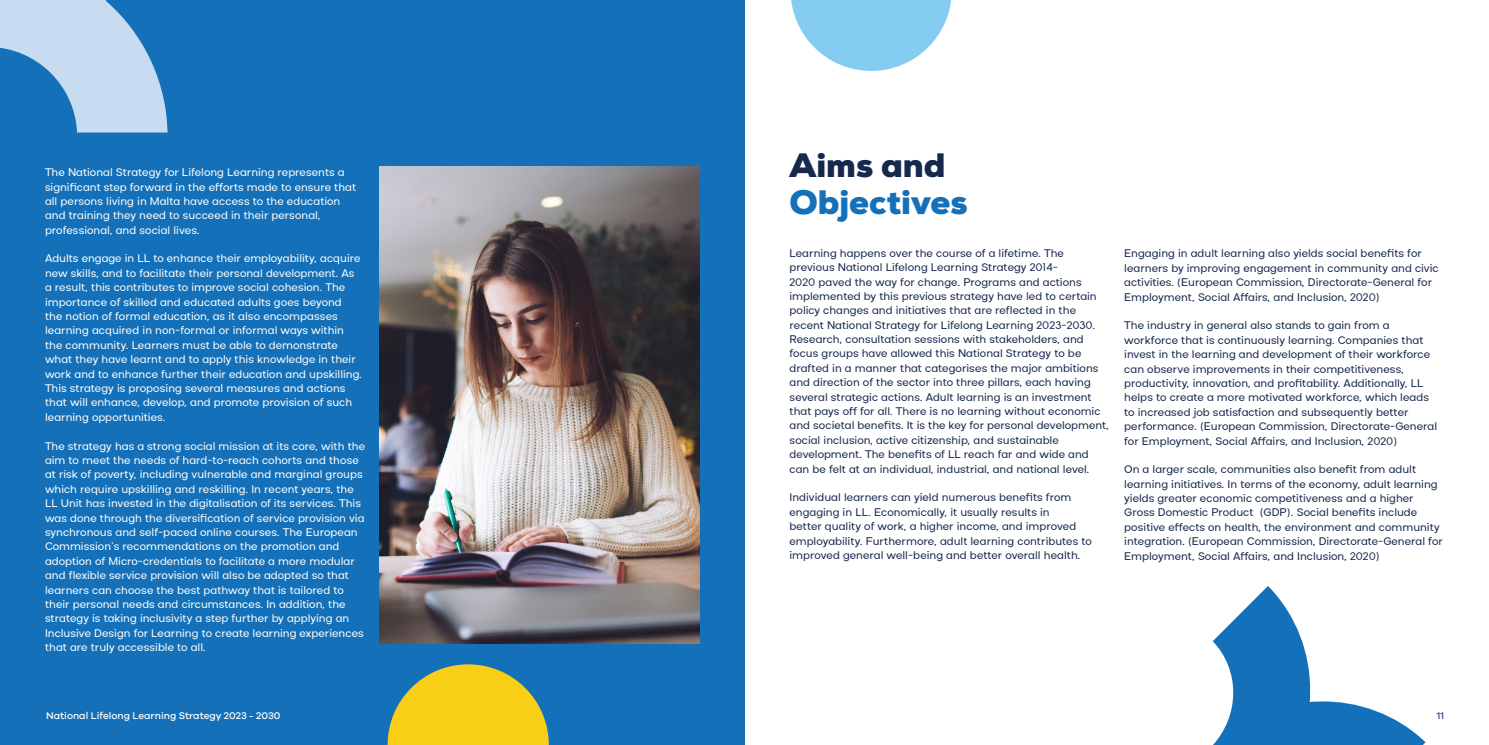
<style>
.page{position:relative;width:1489px;height:745px;background:#fff}
.page>*{position:absolute;margin:0;border:0;box-sizing:border-box;transform-origin:0 0}
.t1{font:900 33.75px "Nexa";color:#1471b9}
.t2{font:900 33.75px "Nexa";color:#16284e}
.t3{font:12.5px/14.4px "Aceh";color:#16284e}
.t4{font:12.5px/14.4px "Aceh";color:#fff}
.t5{font:500 10px "Galano Grotesque";color:#fff}
.t6{font:500 10px "Galano Grotesque";color:#3c427e}
</style>
<div class="page">
<div style="left:0;top:0;width:744px;height:744px;background:#1471b9"></div>
<svg style="left:791px;top:0;width:160px;height:71px"></svg>
<svg style="left:387px;top:664px;width:162px;height:80px"></svg>
<svg style="left:0;top:0;width:167px;height:132px"></svg>
<svg style="left:1212px;top:586px;width:213px;height:158px"></svg>
<img style="left:379px;top:167px;width:320px;height:475px">
<p class="t4" style="left:45px;top:165px;width:312px">The National Strategy for Lifelong Learning represents a significant step forward in the efforts made to ensure that all persons living in Malta have access to the education and training they need to succeed in their personal, professional, and social lives.</p>
<p class="t4" style="left:45px;top:251px;width:318px">Adults engage in LL to enhance their employability, acquire new skills, and to facilitate their personal development. As a result, this contributes to improve social cohesion. The importance of skilled and educated adults goes beyond the notion of formal education, as it also encompasses learning acquired in non-formal or informal ways within the community. Learners must be able to demonstrate what they have learnt and to apply this knowledge in their work and to enhance further their education and upskilling.<br>This strategy is proposing several measures and actions that will enhance, develop, and promote provision of such learning opportunities.</p>
<p class="t4" style="left:45px;top:438px;width:321px">The strategy has a strong social mission at its core, with the aim to meet the needs of hard-to-reach cohorts and those at risk of poverty, including vulnerable and marginal groups which require upskilling and reskilling. In recent years, the LL Unit has invested in the digitalisation of its services. This was done through the diversification of service provision via synchronous and self-paced online courses. The European Commission’s recommendations on the promotion and adoption of Micro-credentials to facilitate a more modular and flexible service provision will also be adopted so that learners can choose the best pathway that is tailored to their personal needs and circumstances. In addition, the strategy is taking inclusivity a step further by applying an Inclusive Design for Learning to create learning experiences that are truly accessible to all.</p>
<h1 class="t2" style="left:789px;top:143px;width:158px">Aims and</h1>
<h1 class="t1" style="left:789px;top:180px;width:180px">Objectives</h1>
<p class="t3" style="left:789px;top:246px;width:321px">Learning happens over the course of a lifetime. The previous National Lifelong Learning Strategy 2014-<br>2020 paved the way for change. Programs and actions implemented by this previous strategy have led to certain policy changes and initiatives that are reflected in the recent National Strategy for Lifelong Learning 2023-2030.<br>Research, consultation sessions with stakeholders, and focus groups have allowed this National Strategy to be drafted in a manner that categorises the major ambitions and direction of the sector into three pillars, each having several strategic actions. Adult learning is an investment that pays off for all. There is no learning without economic and societal benefits. It is the key for personal development, social inclusion, active citizenship, and sustainable development. The benefits of LL reach far and wide and can be felt at an individual, industrial, and national level.</p>
<p class="t3" style="left:789px;top:490px;width:304px">Individual learners can yield numerous benefits from engaging in LL. Economically, it usually results in<br>better quality of work, a higher income, and improved employability. Furthermore, adult learning contributes to improved general well-being and better overall health.</p>
<p class="t3" style="left:1124px;top:246px;width:316px">Engaging in adult learning also yields social benefits for learners by improving engagement in community and civic activities. (European Commission, Directorate-General for Employment, Social Affairs, and Inclusion, 2020)</p>
<p class="t3" style="left:1124px;top:318px;width:314px">The industry in general also stands to gain from a workforce that is continuously learning. Companies that invest in the learning and development of their workforce can observe improvements in their competitiveness, productivity, innovation, and profitability. Additionally, LL helps to create a more motivated workforce, which leads to increased job satisfaction and subsequently better performance. (European Commission, Directorate-General for Employment, Social Affairs, and Inclusion, 2020)</p>
<p class="t3" style="left:1124px;top:462px;width:320px">On a larger scale, communities also benefit from adult learning initiatives. In terms of the economy, adult learning yields greater economic competitiveness and a higher Gross Domestic Product (GDP). Social benefits include positive effects on health, the environment and community integration. (European Commission, Directorate-General for Employment, Social Affairs, and Inclusion, 2020)</p>
<p class="t5" style="left:46px;top:709px;width:236px">National Lifelong Learning Strategy 2023 - 2030</p>
<p class="t6" style="left:1436px;top:709px;width:9px">11</p>
</div>
